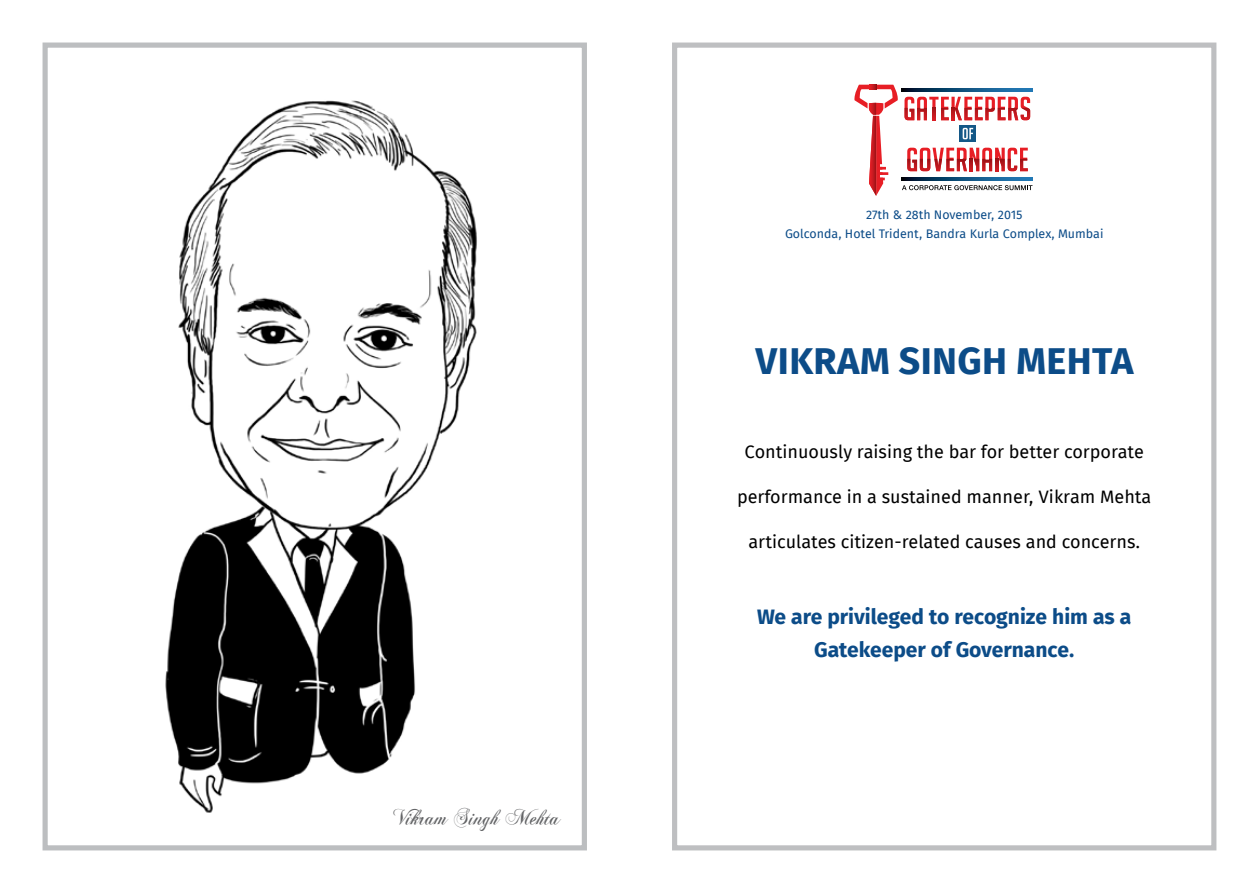
<style>
.page{position:relative;width:1259px;height:893px;background:#fff}
.page>*{position:absolute;margin:0;border:0;box-sizing:border-box;transform-origin:0 0}
.t1{font:700 37.5px "Fira Sans";letter-spacing:.01em;color:#0c4c88}
.t2{font:22.5px "Chase Callas SH";color:#636466}
.t3{font:700 21px/33px "Fira Sans";color:#0c4c88;text-align:center}
.t4{font:18px "Fira Sans";color:#000}
.t5{font:12.45px/19px "Fira Sans";color:#0c4c88;text-align:center}
</style>
<div class="page">
<img style="left:165px;top:100px;width:312px;height:713px">
<div style="left:43px;top:43px;width:544px;height:807px;border:5px solid #bcbec0"></div>
<div style="left:672px;top:43px;width:544px;height:807px;border:5px solid #939598"></div>
<svg style="left:854px;top:84px;width:179px;height:112px"></svg>
<p class="t2" style="left:393px;top:801px;width:168px">Vikram Singh Mehta</p>
<p class="t5" style="left:785px;top:206px;width:320px">27th &amp; 28th November, 2015<br>Golconda, Hotel Trident, Bandra Kurla Complex, Mumbai</p>
<h1 class="t1" style="left:755px;top:335px;width:380px">VIKRAM SINGH MEHTA</h1>
<p class="t4" style="left:744px;top:439px;width:401px">Continuously raising the bar for better corporate</p>
<p class="t4" style="left:737px;top:484px;width:416px">performance in a sustained manner, Vikram Mehta</p>
<p class="t4" style="left:748px;top:529px;width:393px">articulates citizen-related causes and concerns.</p>
<p class="t3" style="left:757px;top:601px;width:375px">We are privileged to recognize him as a<br>Gatekeeper of Governance.</p>
</div>
